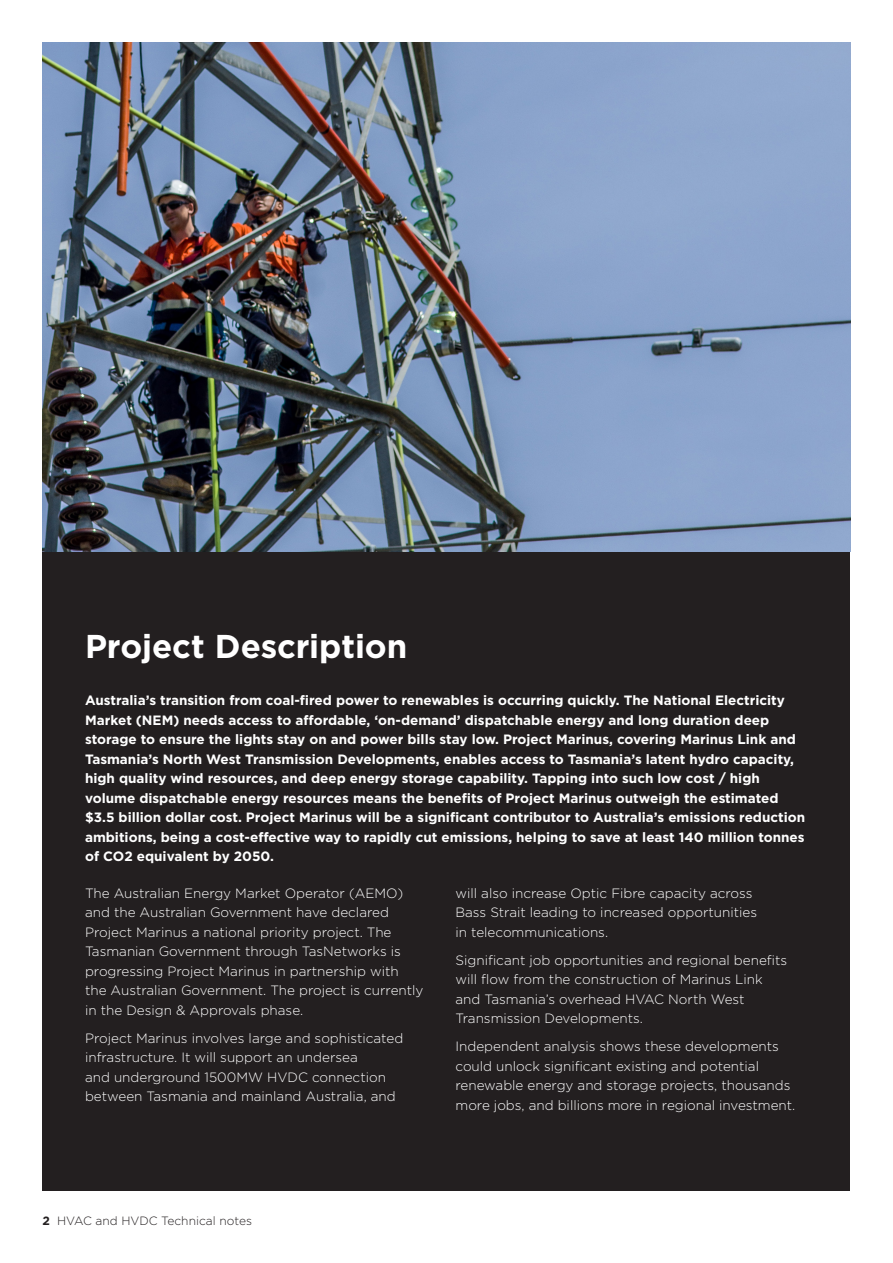
<style>
.page{position:relative;width:893px;height:1263px;background:#fff}
.page>*{position:absolute;margin:0;border:0;box-sizing:border-box;transform-origin:0 0}
.SubHead{font:700 33px "Gotham";letter-spacing:-.005em;color:#fff}
.Body{font:300 13.5px/19.5px "Gotham";color:#fff}
.intro_text{font:700 13.5px/19.5px "Gotham";color:#fff}
.t1{font:300 12px "Gotham";color:#231f20}
.s1{font-weight:700}
</style>
<div class="page">
<div style="left:43px;top:551px;width:807px;height:640px;background:#231f20"></div>
<img style="left:43px;top:43px;width:807px;height:508px">
<p class="SubHead" style="left:85px;top:624px;width:324px">Project Description</p>
<p class="intro_text" style="left:85px;top:690px;width:722px">Australia’s transition from coal-fired power to renewables is occurring quickly. The National Electricity Market (NEM) needs access to affordable, ‘on-demand’ dispatchable energy and long duration deep storage to ensure the lights stay on and power bills stay low. Project Marinus, covering Marinus Link and Tasmania’s North West Transmission Developments, enables access to Tasmania’s latent hydro capacity, high quality wind resources, and deep energy storage capability. Tapping into such low cost / high volume dispatchable energy resources means the benefits of Project Marinus outweigh the estimated $3.5 billion dollar cost. Project Marinus will be a significant contributor to Australia’s emissions reduction ambitions, being a cost-effective way to rapidly cut emissions, helping to save at least 140 million tonnes of CO2 equivalent by 2050.</p>
<p class="Body" style="left:85px;top:883px;width:340px">The Australian Energy Market Operator (AEMO) and the Australian Government have declared Project Marinus a national priority project. The Tasmanian Government through TasNetworks is progressing Project Marinus in partnership with the Australian Government. The project is currently in the Design &amp; Approvals phase.</p>
<p class="Body" style="left:85px;top:1028px;width:320px">Project Marinus involves large and sophisticated infrastructure. It will support an undersea<br>and underground 1500MW HVDC connection between Tasmania and mainland Australia, and</p>
<p class="Body" style="left:455px;top:883px;width:303px">will also increase Optic Fibre capacity across<br>Bass Strait leading to increased opportunities in telecommunications.</p>
<p class="Body" style="left:455px;top:950px;width:333px">Significant job opportunities and regional benefits will flow from the construction of Marinus Link and Tasmania’s overhead HVAC North West Transmission Developments.</p>
<p class="Body" style="left:455px;top:1036px;width:341px">Independent analysis shows these developments could unlock significant existing and potential renewable energy and storage projects, thousands more jobs, and billions more in regional investment.</p>
<p class="t1" style="left:43px;top:1213px;width:211px"><span class="s1">2</span> HVAC and HVDC Technical notes</p>
</div>
